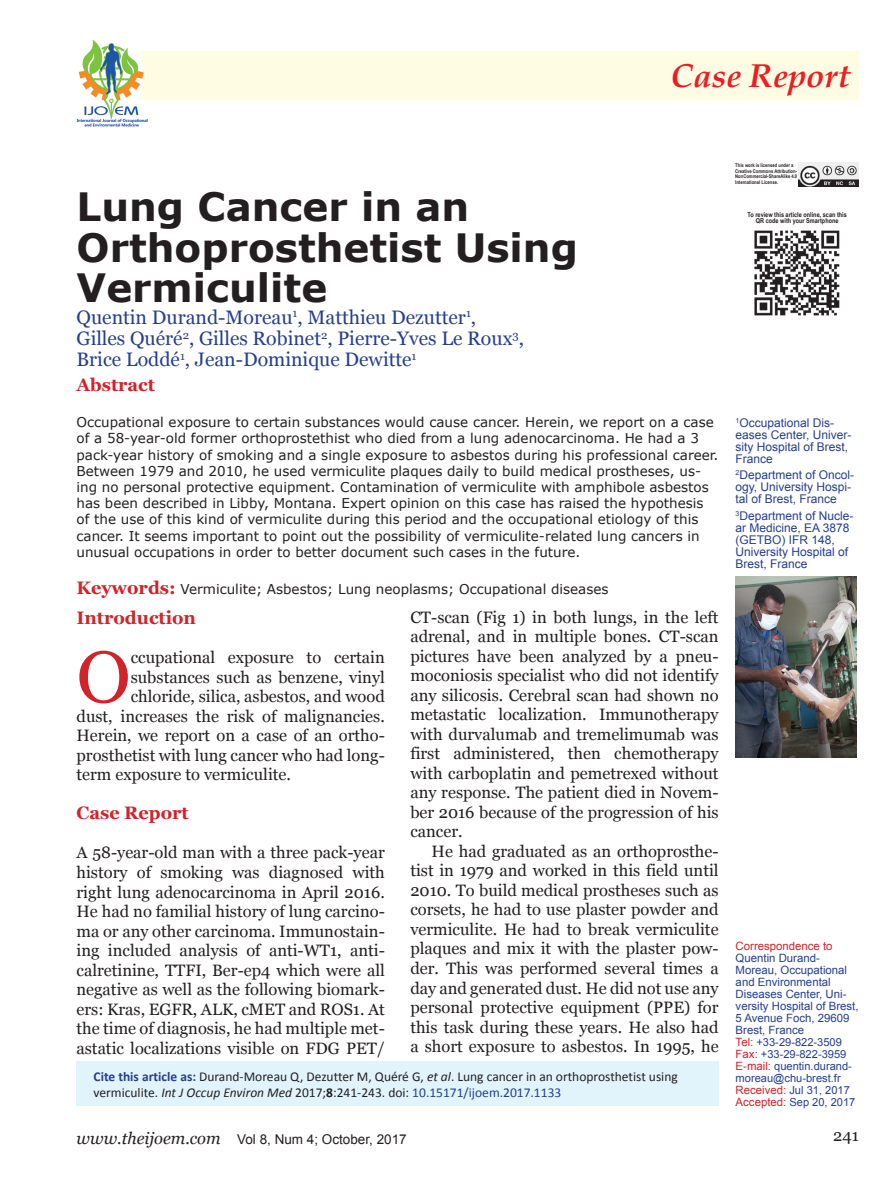
<style>
.page{position:relative;width:893px;height:1191px;background:#fff}
.page>*{position:absolute;margin:0;border:0;box-sizing:border-box;transform-origin:0 0}
.First_first_body{font:72.75px "Georgia";color:#d1232a}
.t1{font:700 39px/40.5px "Verdana";color:#231f20}
.t2{font:italic 700 33px "Book Antiqua";color:#ee1d23}
.Authors{font:19.5px/21px "Georgia";color:#253f8e}
.heading{font:700 18px "Georgia";color:#d1232a}
.First_body{font:16.5px/19.5px "Georgia";color:#231f20;text-align:justify}
.body{font:16.5px/19.5px "Georgia";color:#231f20;text-align:justify}
.First_first_body-2{font:16.5px "Georgia";color:#231f20}
.Non_structured_Absra{font:13.5px/16.2px "Verdana";color:#231f20}
.Citation{font:13.5px/16.2px "Calibri";color:#231f20}
.Key_Word{font:13.5px "Verdana";color:#231f20}
.t3{font:13.5px "Arial";color:#231f20}
.Affiliation{font:12px/12px "Arial";color:#253f8e}
.Adress{font:11.4px/12px "Arial";color:#253f8e}
.Adress-2{font:11.1px/12px "Arial";color:#253f8e}
.t4{font:700 6.75px/6px "Arial Narrow";color:#231f20;text-align:center}
.t5{font:700 5.1px/5.6px "Arial Narrow";color:#231f20}
.s1{font-family:"Georgia";font-weight:700;font-size:18px;color:#d1232a}
.s2{font-weight:700;color:#253f8e}
.s3{font-style:italic}
.s4{font-weight:700}
.s5{color:#253f8e}
.s6{color:#d1232a}
.s7{font-size:11.4px;color:#d1232a}
.s8{font-family:"Georgia";font-style:italic;font-size:16.5px}
</style>
<div class="page">
<div style="left:98px;top:51px;width:760px;height:48px;background:#fffce4"></div>
<img style="left:77px;top:39px;width:71px;height:88px">
<img style="left:799px;top:162px;width:59px;height:24px">
<div style="left:77px;top:1061px;width:642px;height:45px;background:#e1f4fc"></div>
<img style="left:754px;top:230px;width:86px;height:86px">
<img style="left:736px;top:576px;width:121px;height:182px">
<h3 class="t2" style="left:671px;top:53px;width:181px">Case Report</h3>
<p class="t1" style="left:77px;top:185px;width:503px">Lung Cancer in an<br>Orthoprosthetist Using<br>Vermiculite</p>
<p class="Authors" style="left:77px;top:307px;width:449px">Quentin Durand-Moreau<sup>1</sup>, Matthieu Dezutter<sup>1</sup>,<br>Gilles Quéré<sup>2</sup>, Gilles Robinet<sup>2</sup>, Pierre-Yves Le Roux<sup>3</sup>,<br>Brice Loddé<sup>1</sup>, Jean-Dominique Dewitte<sup>1</sup></p>
<p class="heading" style="left:77px;top:375px;width:80px">Abstract</p>
<p class="Non_structured_Absra" style="left:77px;top:413px;width:643px">Occupational exposure to certain substances would cause cancer. Herein, we report on a case of a 58-year-old former orthoprostethist who died from a lung adenocarcinoma. He had a 3 pack-year history of smoking and a single exposure to asbestos during his professional career.<br>Between 1979 and 2010, he used vermiculite plaques daily to build medical prostheses, us&shy;ing no personal protective equipment. Contamination of vermiculite with amphibole asbestos has been described in Libby, Montana. Expert opinion on this case has raised the hypothesis of the use of this kind of vermiculite during this period and the occupational etiology of this cancer. It seems important to point out the possibility of vermiculite-related lung cancers in unusual occupations in order to better document such cases in the future.</p>
<p class="Key_Word" style="left:77px;top:581px;width:533px"><span class="s1">Keywords:</span> Vermiculite; Asbestos; Lung neoplasms; Occupational diseases</p>
<p class="heading" style="left:77px;top:607px;width:121px">Introduction</p>
<p class="First_first_body" style="left:77px;top:636px;width:56px">O</p>
<p class="First_first_body-2" style="left:131px;top:648px;width:256px">ccupational exposure to certain</p>
<p class="First_body" style="left:410px;top:607px;width:310px">CT-scan (Fig 1) in both lungs, in the left adrenal, and in multiple bones. CT-scan pictures have been analyzed by a pneu&shy;moconiosis specialist who did not identify any silicosis. Cerebral scan had shown no metastatic localization. Immunotherapy with durvalumab and tremelimumab was first administered, then chemotherapy with carboplatin and pemetrexed without any response. The patient died in Novem&shy;ber 2016 because of the progression of his cancer.</p>
<p class="body" style="left:410px;top:841px;width:310px;text-indent:21px">He had graduated as an orthoprosthe&shy;tist in 1979 and worked in this field until 2010. To build medical prostheses such as corsets, he had to use plaster powder and vermiculite. He had to break vermiculite plaques and mix it with the plaster pow&shy;der. This was performed several times a day and generated dust. He did not use any personal protective equipment (PPE) for this task during these years. He also had a short exposure to asbestos. In 1995, he</p>
<p class="First_first_body-2" style="left:131px;top:667px;width:256px">substances such as benzene, vinyl</p>
<p class="First_first_body-2" style="left:131px;top:687px;width:256px">chloride, silica, asbestos, and wood</p>
<p class="First_first_body-2" style="left:77px;top:706px;width:310px">dust, increases the risk of malignancies.</p>
<p class="First_first_body-2" style="left:77px;top:726px;width:310px">Herein, we report on a case of an ortho-</p>
<p class="First_first_body-2" style="left:77px;top:745px;width:310px">prosthetist with lung cancer who had long-</p>
<p class="First_first_body-2" style="left:77px;top:765px;width:216px">term exposure to vermiculite.</p>
<p class="heading" style="left:77px;top:802px;width:114px">Case Report</p>
<p class="First_body" style="left:77px;top:843px;width:310px">A 58-year-old man with a three pack-year history of smoking was diagnosed with right lung adenocarcinoma in April 2016.<br>He had no familial history of lung carcino&shy;ma or any other carcinoma. Immunostain&shy;ing included analysis of anti-WT1, anti&shy;calretinine, TTFI, Ber-ep4 which were all negative as well as the following biomark&shy;ers: Kras, EGFR, ALK, cMET and ROS1. At the time of diagnosis, he had multiple met&shy;astatic localizations visible on FDG PET/</p>
<p class="Citation" style="left:94px;top:1067px;width:586px"><span class="s2">Cite this article as:</span> Durand-Moreau Q, Dezutter M, Quéré G, <span class="s3">et al</span>. Lung cancer in an orthoprosthetist using vermiculite. <span class="s3">Int J Occup Environ Med</span> 2017;<span class="s4">8</span>:241-243. doi: <span class="s5">10.15171/ijoem.2017.1133</span></p>
<p class="t5" style="left:735px;top:162px;width:64px">This work is licensed under a<br>Creative Commons Attribution-<br>NonCommercial-ShareAlike 4.0<br>International License.</p>
<p class="t4" style="left:748px;top:211px;width:101px">To review this article online, scan this<br>QR code with your Smartphone</p>
<p class="Affiliation" style="left:735px;top:417px;width:118px"><sup>1</sup>Occupational Dis&shy;eases Center, Univer&shy;sity Hospital of Brest,<br>France</p>
<p class="Affiliation" style="left:735px;top:469px;width:120px"><sup>2</sup>Department of Oncol&shy;ogy, University Hospi&shy;tal of Brest, France</p>
<p class="Affiliation" style="left:735px;top:509px;width:119px"><sup>3</sup>Department of Nucle&shy;ar Medicine, EA 3878 (GETBO) IFR 148,<br>University Hospital of<br>Brest, France</p>
<p class="Adress" style="left:736px;top:940px;width:124px"><span class="s6">Correspondence to<br></span>Quentin Durand-<br>Moreau, Occupational and Environmental<br>Diseases Center, Uni&shy;versity Hospital of Brest,<br>5 Avenue Foch, 29609<br>Brest, France</p>
<p class="Adress-2" style="left:736px;top:1036px;width:108px"><span class="s7">Tel:</span> +33-29-822-3509</p>
<p class="Adress-2" style="left:736px;top:1048px;width:112px"><span class="s7">Fax:</span> +33-29-822-3959</p>
<p class="Adress-2" style="left:736px;top:1060px;width:118px"><span class="s7">E-mail:</span> quentin.durand&shy;moreau@chu-brest.fr</p>
<p class="Adress-2" style="left:736px;top:1084px;width:116px"><span class="s7">Received:</span> Jul 31, 2017</p>
<p class="Adress-2" style="left:736px;top:1096px;width:121px"><span class="s7">Accepted:</span> Sep 20, 2017</p>
<p class="t3" style="left:77px;top:1130px;width:332px"><span class="s8">www.theijoem.com</span> Vol 8, Num 4; October, 2017</p>
<p class="First_body" style="left:833px;top:1125px;width:27px">241</p>
</div>
